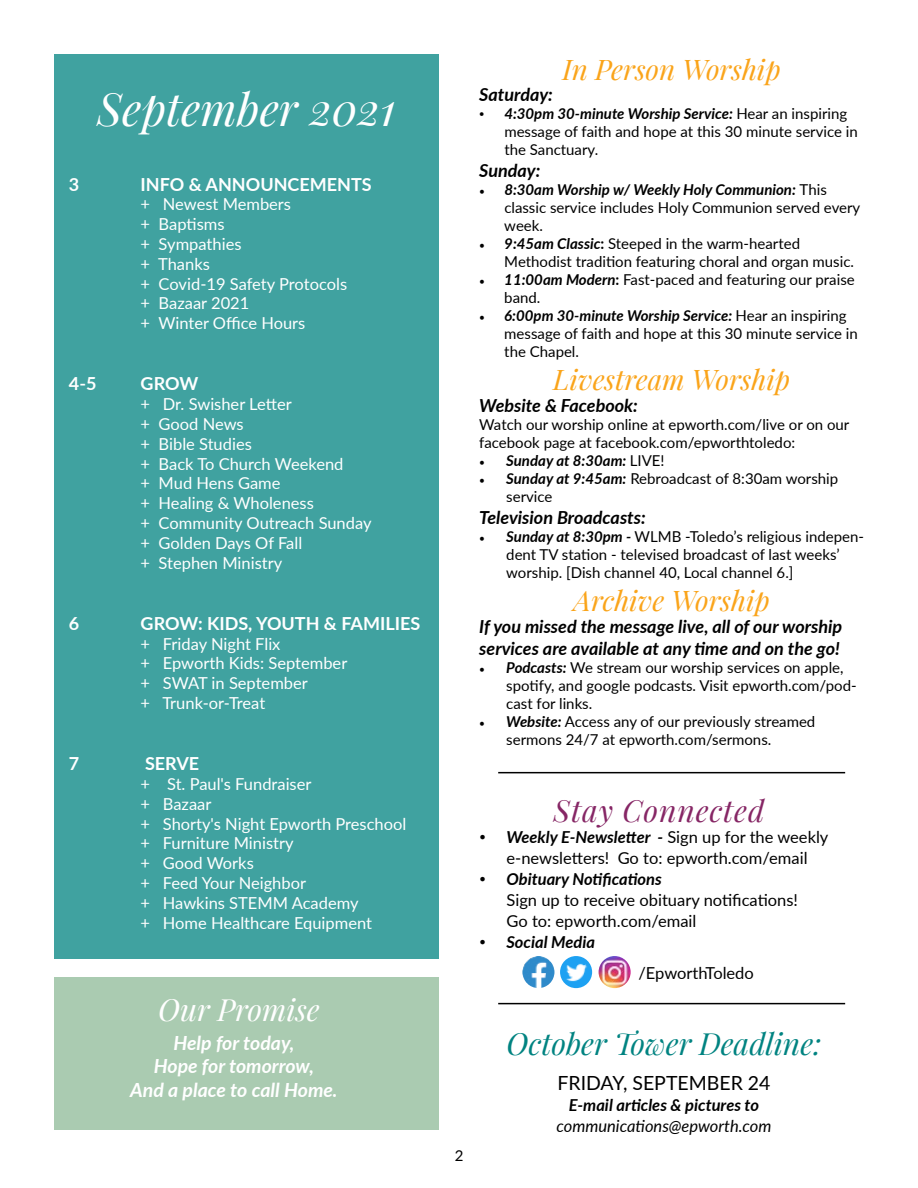
<style>
.page{position:relative;width:918px;height:1188px;background:#fff}
.page>*{position:absolute;margin:0;border:0;box-sizing:border-box;transform-origin:0 0}
.t1{font:italic 45px "Playfair Display";color:#fff}
.t2{font:italic 30px "Playfair Display";color:#008381}
.t3{font:italic 30px "Playfair Display";letter-spacing:.03em;color:#862665}
.t4{font:italic 30px "Playfair Display";color:#fff}
.t5{font:italic 27.75px "Playfair Display";color:#faa41a}
.t6{font:italic 700 19.5px/23.4px "Lato";color:#fff;text-align:center}
.t7{font:19.5px "Lato";color:#000}
.t8{font:italic 700 18px/21.6px "Lato";color:#000}
.t9{font:700 18px "Lato";color:#fff}
.t10{font:16.5px/19.8px "Lato";color:#fff}
.t11{font:16.5px/21px "Lato";color:#000;text-align:center}
.t12{font:italic 700 16.5px "Lato";color:#000}
.t13{font:italic 16.5px "Lato";color:#000}
.t14{font:15px/18px "Lato";color:#000}
.t15{font:italic 700 15px "Lato";color:#000}
.s1{font-family:"Times New Roman"}
.s2{font-weight:700;font-style:italic}
.s3{font-family:"Minion Pro"}
.s4{font-weight:700}
.s5{font-family:"Minion Pro";font-weight:400;font-style:normal}
.s6{font-weight:400;font-style:normal}
.s7{font-family:"Times New Roman";font-size:18px}
.s8{font-family:"Times New Roman";font-weight:400;font-style:normal;font-size:18px}
</style>
<div class="page">
<div style="left:54px;top:54px;width:385px;height:904px;background:#40a2a0"></div>
<div style="left:54px;top:977px;width:385px;height:153px;background:#aacbb1"></div>
<img style="left:522px;top:956px;width:32px;height:32px;border-radius:16px">
<img style="left:560px;top:956px;width:32px;height:32px;border-radius:16px">
<img style="left:599px;top:956px;width:32px;height:32px;border-radius:16px">
<hr style="left:498px;top:772px;width:347px;height:1px;background:#000">
<hr style="left:498px;top:1003px;width:347px;height:1px;background:#000">
<h1 class="t1" style="left:97px;top:74px;width:300px">September 2021</h1>
<p class="t9" style="left:69px;top:171px;width:12px">3</p>
<p class="t9" style="left:141px;top:171px;width:233px">INFO &amp; ANNOUNCEMENTS</p>
<p class="t10" style="left:141px;top:194px;width:208px">+ Newest Members<br>+ Baptisms<br>+ Sympathies<br>+ Thanks<br>+ Covid-19 Safety Protocols + Bazaar 2021<br>+ Winter Office Hours</p>
<p class="t9" style="left:69px;top:371px;width:29px">4-5</p>
<p class="t9" style="left:141px;top:371px;width:59px">GROW</p>
<p class="t10" style="left:141px;top:394px;width:232px">+ Dr. Swisher Letter<br>+ Good News<br>+ Bible Studies<br>+ Back To Church Weekend<br>+ Mud Hens Game<br>+ Healing &amp; Wholeness<br>+ Community Outreach Sunday + Golden Days Of Fall<br>+ Stephen Ministry</p>
<p class="t9" style="left:69px;top:610px;width:12px">6</p>
<p class="t9" style="left:141px;top:610px;width:281px">GROW: KIDS, YOUTH &amp; FAMILIES</p>
<p class="t10" style="left:141px;top:633px;width:208px">+ Friday Night Flix<br>+ Epworth Kids: September + SWAT in September<br>+ Trunk-or-Treat</p>
<p class="t9" style="left:69px;top:750px;width:12px">7</p>
<p class="t9" style="left:145px;top:750px;width:56px">SERVE</p>
<p class="t10" style="left:141px;top:773px;width:267px">+ St. Paul's Fundraiser<br>+ Bazaar<br>+ Shorty's Night Epworth Preschool + Furniture Ministry<br>+ Good Works<br>+ Feed Your Neighbor<br>+ Hawkins STEMM Academy<br>+ Home Healthcare Equipment</p>
<h2 class="t4" style="left:158px;top:987px;width:163px">Our Promise</h2>
<h3 class="t6" style="left:130px;top:1030px;width:209px">Help for today,<br>Hope for tomorrow,<br>And a place to call Home.</h3>
<h3 class="t5" style="left:563px;top:48px;width:220px">In Person Worship</h3>
<p class="t8" style="left:479px;top:83px;width:75px">Saturday:</p>
<p class="t14" style="left:504px;top:104px;width:355px;text-indent:-25px"><span class="s1">•</span> <span class="s2">4:30pm 30-minute Worship Service:</span> Hear an inspiring message of faith and hope at this 30 minute service in the Sanctuary.</p>
<p class="t8" style="left:479px;top:159px;width:63px">Sunday:</p>
<p class="t14" style="left:504px;top:180px;width:357px;text-indent:-25px"><span class="s3">•</span> <span class="s2">8:30am Worship w/ Weekly Holy Communion:</span> This classic service includes Holy Communion served every week.</p>
<p class="t14" style="left:504px;top:234px;width:351px;text-indent:-25px"><span class="s3">•</span> <span class="s2">9:45am Classic</span><span class="s4">:</span> Steeped in the warm-hearted<br>Methodist tradition featuring choral and organ music.</p>
<p class="t14" style="left:504px;top:270px;width:352px;text-indent:-25px"><span class="s3">•</span> <span class="s2">11:00am Modern</span><span class="s4">:</span> Fast-paced and featuring our praise band.</p>
<p class="t14" style="left:504px;top:306px;width:355px;text-indent:-25px"><span class="s3">•</span> <span class="s2">6:00pm 30-minute Worship Service:</span> Hear an inspiring message of faith and hope at this 30 minute service in the Chapel.</p>
<h3 class="t5" style="left:553px;top:358px;width:239px">Livestream Worship</h3>
<p class="t8" style="left:479px;top:394px;width:160px">Website &amp; Facebook:</p>
<p class="t14" style="left:479px;top:415px;width:372px">Watch our worship online at epworth.com/live or on our facebook page at facebook.com/epworthtoledo:</p>
<p class="t15" style="left:479px;top:450px;width:187px"><span class="s5">•</span> Sunday at 8:30am: <span class="s6">LIVE!</span></p>
<p class="t14" style="left:506px;top:469px;width:333px;text-indent:-27px"><span class="s3">•</span> <span class="s2">Sunday at 9:45am:</span> Rebroadcast of 8:30am worship service</p>
<p class="t8" style="left:479px;top:505px;width:168px">Television Broadcasts:</p>
<p class="t14" style="left:506px;top:526px;width:359px;text-indent:-27px"><span class="s3">•</span> <span class="s2">Sunday at 8:30pm -</span> WLMB -Toledo’s religious indepen&shy;dent TV station - televised broadcast of last weeks’ worship. [Dish channel 40, Local channel 6.]</p>
<h3 class="t5" style="left:574px;top:579px;width:198px">Archive Worship</h3>
<p class="t8" style="left:479px;top:615px;width:365px">If you missed the message live, all of our worship services are available at any time and on the go!</p>
<p class="t14" style="left:506px;top:657px;width:352px;text-indent:-27px"><span class="s3">•</span> <span class="s2">Podcasts:</span> We stream our worship services on apple, spotify, and google podcasts. Visit epworth.com/pod&shy;cast for links.</p>
<p class="t14" style="left:506px;top:711px;width:311px;text-indent:-27px"><span class="s3">•</span> <span class="s2">Website:</span> Access any of our previously streamed sermons 24/7 at epworth.com/sermons.</p>
<h2 class="t3" style="left:554px;top:788px;width:212px">Stay Connected</h2>
<p class="t11" style="left:480px;top:826px;width:350px"><span class="s7">•</span> <span class="s2">Weekly E-Newsletter -</span> Sign up for the weekly e-newsletters! Go to: epworth.com/email</p>
<p class="t11" style="left:507px;top:868px;width:293px;text-align:left;text-indent:-27px"><span class="s7">•</span> <span class="s2">Obituary Notifications<br></span>Sign up to receive obituary notifications!<br>Go to: epworth.com/email</p>
<p class="t12" style="left:480px;top:930px;width:117px"><span class="s8">•</span> Social Media</p>
<p class="t11" style="left:638px;top:962px;width:117px">/EpworthToledo</p>
<p class="t14" style="left:455px;top:1146px;width:10px">2</p>
<h2 class="t2" style="left:507px;top:1021px;width:317px">October Tower Deadline:</h2>
<h3 class="t7" style="left:557px;top:1069px;width:215px">FRIDAY, SEPTEMBER 24</h3>
<p class="t12" style="left:569px;top:1093px;width:192px">E-mail articles &amp; pictures to</p>
<p class="t13" style="left:557px;top:1114px;width:216px">communications@epworth.com</p>
</div>
